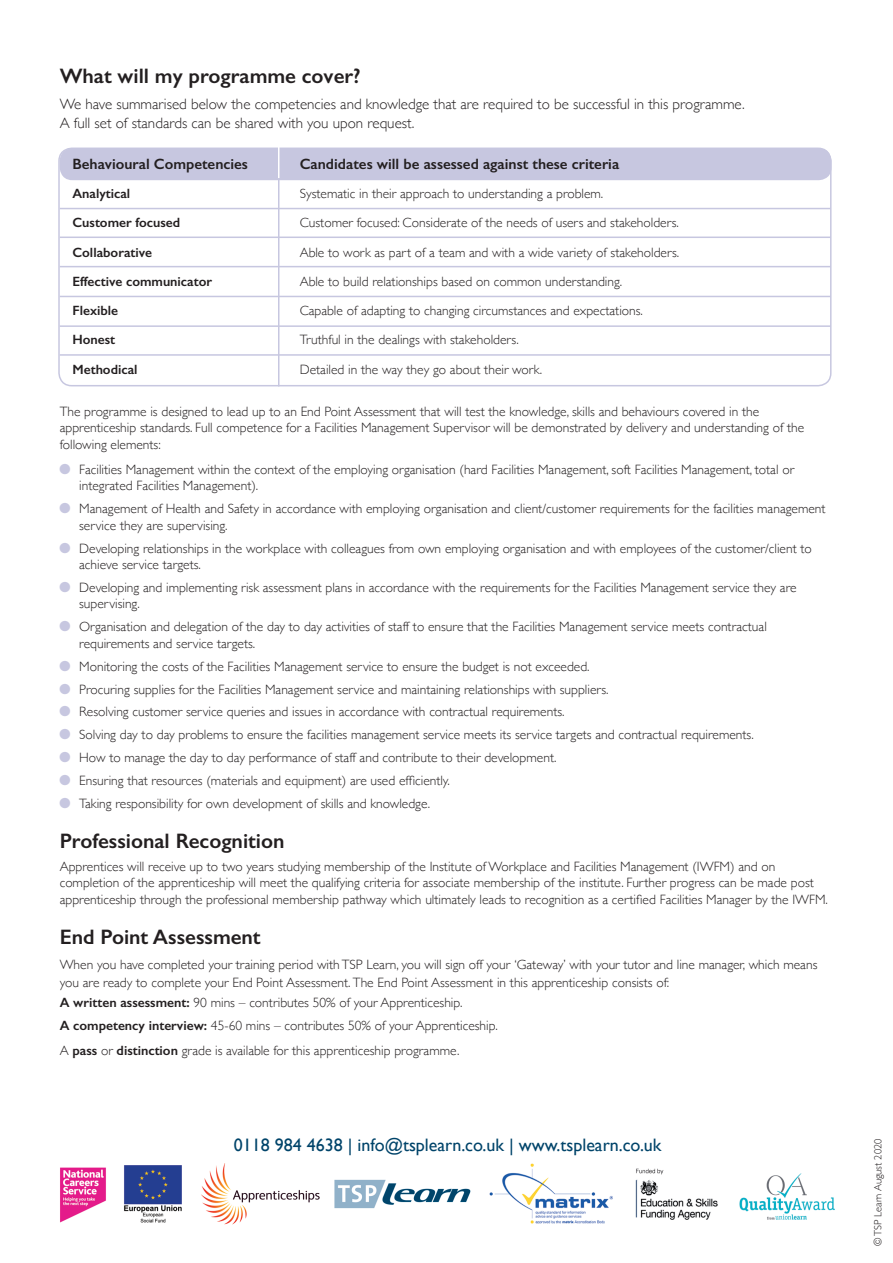
<style>
.page{position:relative;width:893px;height:1263px;background:#fff}
.page>*{position:absolute;margin:0;border:0;box-sizing:border-box;transform-origin:0 0}
.SPBodycopy{font:600 21px "Gill Sans";color:#231f20}
.SPBodycopy-2{font:18px "Gill Sans";color:#00446a}
.SPBodycopy-3{font:300 15px/19.5px "Gill Sans";color:#231f20}
.SPBodycopy-4{font:600 15px "Gill Sans";color:#231f20}
.SPBodycopy-5{font:300 13.5px/16.5px "Gill Sans";color:#231f20}
.SPBodycopy-6{font:600 13.5px "Gill Sans";color:#231f20}
.SPBodycopy-7{font:300 10.5px "Gill Sans";color:#231f20}
.s1{color:#c7c7e0}
.s2{font-weight:600}
</style>
<div class="page">
<img style="left:60px;top:1163px;width:775px;height:62px">
<div style="left:60px;top:148px;width:771px;height:32px;background:#c7c7e0;border-radius:13px"></div>
<hr style="left:60px;top:208px;width:771px;height:1px;background:#c7c7e0">
<hr style="left:278px;top:176px;width:1px;height:210px;background:#c7c7e0">
<hr style="left:278px;top:145px;width:1px;height:33px;background:#fff">
<hr style="left:60px;top:237px;width:771px;height:1px;background:#c7c7e0">
<hr style="left:60px;top:266px;width:771px;height:1px;background:#c7c7e0">
<hr style="left:60px;top:296px;width:771px;height:1px;background:#c7c7e0">
<hr style="left:60px;top:325px;width:771px;height:2px;background:#c7c7e0">
<hr style="left:60px;top:354px;width:771px;height:2px;background:#c7c7e0">
<p class="SPBodycopy" style="left:60px;top:63px;width:303px">What will my programme cover?</p>
<p class="SPBodycopy-3" style="left:60px;top:93px;width:687px">We have summarised below the competencies and knowledge that are required to be successful in this programme.<br>A full set of standards can be shared with you upon request.</p>
<p class="SPBodycopy-4" style="left:72px;top:155px;width:177px">Behavioural Competencies</p>
<p class="SPBodycopy-4" style="left:300px;top:155px;width:321px">Candidates will be assessed against these criteria</p>
<p class="SPBodycopy-6" style="left:72px;top:185px;width:59px">Analytical</p>
<p class="SPBodycopy-5" style="left:300px;top:185px;width:305px">Systematic in their approach to understanding a problem.</p>
<p class="SPBodycopy-6" style="left:72px;top:215px;width:109px">Customer focused</p>
<p class="SPBodycopy-5" style="left:300px;top:214px;width:381px">Customer focused: Considerate of the needs of users and stakeholders.</p>
<p class="SPBodycopy-6" style="left:72px;top:244px;width:81px">Collaborative</p>
<p class="SPBodycopy-5" style="left:300px;top:243px;width:381px">Able to work as part of a team and with a wide variety of stakeholders.</p>
<p class="SPBodycopy-6" style="left:72px;top:273px;width:141px">Effective communicator</p>
<p class="SPBodycopy-5" style="left:300px;top:273px;width:324px">Able to build relationships based on common understanding.</p>
<p class="SPBodycopy-6" style="left:72px;top:302px;width:47px">Flexible</p>
<p class="SPBodycopy-5" style="left:300px;top:302px;width:345px">Capable of adapting to changing circumstances and expectations.</p>
<p class="SPBodycopy-6" style="left:72px;top:332px;width:44px">Honest</p>
<p class="SPBodycopy-5" style="left:300px;top:331px;width:221px">Truthful in the dealings with stakeholders.</p>
<p class="SPBodycopy-6" style="left:72px;top:361px;width:67px">Methodical</p>
<p class="SPBodycopy-5" style="left:300px;top:360px;width:244px">Detailed in the way they go about their work.</p>
<p class="SPBodycopy-5" style="left:60px;top:402px;width:746px">The programme is designed to lead up to an End Point Assessment that will test the knowledge, skills and behaviours covered in the apprenticeship standards. Full competence for a Facilities Management Supervisor will be demonstrated by delivery and understanding of the following elements:</p>
<p class="SPBodycopy-5" style="left:79px;top:460px;width:716px;text-indent:-19px"><span class="s1">●</span> Facilities Management within the context of the employing organisation (hard Facilities Management, soft Facilities Management, total or integrated Facilities Management).</p>
<p class="SPBodycopy-5" style="left:79px;top:500px;width:748px;text-indent:-19px"><span class="s1">●</span> Management of Health and Safety in accordance with employing organisation and client/customer requirements for the facilities management service they are supervising.</p>
<p class="SPBodycopy-5" style="left:79px;top:539px;width:734px;text-indent:-19px"><span class="s1">●</span> Developing relationships in the workplace with colleagues from own employing organisation and with employees of the customer/client to achieve service targets.</p>
<p class="SPBodycopy-5" style="left:79px;top:579px;width:719px;text-indent:-19px"><span class="s1">●</span> Developing and implementing risk assessment plans in accordance with the requirements for the Facilities Management service they are supervising.</p>
<p class="SPBodycopy-5" style="left:79px;top:618px;width:689px;text-indent:-19px"><span class="s1">●</span> Organisation and delegation of the day to day activities of staff to ensure that the Facilities Management service meets contractual requirements and service targets.</p>
<p class="SPBodycopy-5" style="left:60px;top:657px;width:531px"><span class="s1">●</span> Monitoring the costs of the Facilities Management service to ensure the budget is not exceeded.</p>
<p class="SPBodycopy-5" style="left:60px;top:680px;width:550px"><span class="s1">●</span> Procuring supplies for the Facilities Management service and maintaining relationships with suppliers.</p>
<p class="SPBodycopy-5" style="left:60px;top:703px;width:506px"><span class="s1">●</span> Resolving customer service queries and issues in accordance with contractual requirements.</p>
<p class="SPBodycopy-5" style="left:60px;top:726px;width:695px"><span class="s1">●</span> Solving day to day problems to ensure the facilities management service meets its service targets and contractual requirements.</p>
<p class="SPBodycopy-5" style="left:60px;top:749px;width:498px"><span class="s1">●</span> How to manage the day to day performance of staff and contribute to their development.</p>
<p class="SPBodycopy-5" style="left:60px;top:772px;width:392px"><span class="s1">●</span> Ensuring that resources (materials and equipment) are used efficiently.</p>
<p class="SPBodycopy-5" style="left:60px;top:795px;width:372px"><span class="s1">●</span> Taking responsibility for own development of skills and knowledge.</p>
<p class="SPBodycopy" style="left:60px;top:828px;width:226px">Professional Recognition</p>
<p class="SPBodycopy-5" style="left:60px;top:858px;width:770px">Apprentices will receive up to two years studying membership of the Institute of Workplace and Facilities Management (IWFM) and on completion of the apprenticeship will meet the qualifying criteria for associate membership of the institute. Further progress can be made post apprenticeship through the professional membership pathway which ultimately leads to recognition as a certified Facilities Manager by the IWFM.</p>
<p class="SPBodycopy" style="left:60px;top:924px;width:202px">End Point Assessment</p>
<p class="SPBodycopy-5" style="left:60px;top:954px;width:759px;line-height:18px">When you have completed your training period with TSP Learn, you will sign off your ‘Gateway’ with your tutor and line manager, which means you are ready to complete your End Point Assessment. The End Point Assessment in this apprenticeship consists of:</p>
<p class="SPBodycopy-5" style="left:60px;top:994px;width:404px"><span class="s2">A written assessment:</span> 90 mins – contributes 50% of your Apprenticeship.</p>
<p class="SPBodycopy-5" style="left:60px;top:1017px;width:439px"><span class="s2">A competency interview:</span> 45-60 mins – contributes 50% of your Apprenticeship.</p>
<p class="SPBodycopy-5" style="left:60px;top:1041px;width:401px">A <span class="s2">pass</span> or <span class="s2">distinction</span> grade is available for this apprenticeship programme.</p>
<p class="SPBodycopy-2" style="left:234px;top:1134px;width:429px">0118 984 4638 | info@tsplearn.co.uk | www.tsplearn.co.uk</p>
<p class="SPBodycopy-7" style="left:870px;top:1246px;width:109px;rotate:-90deg">© TSP Learn August 2020</p>
</div>
